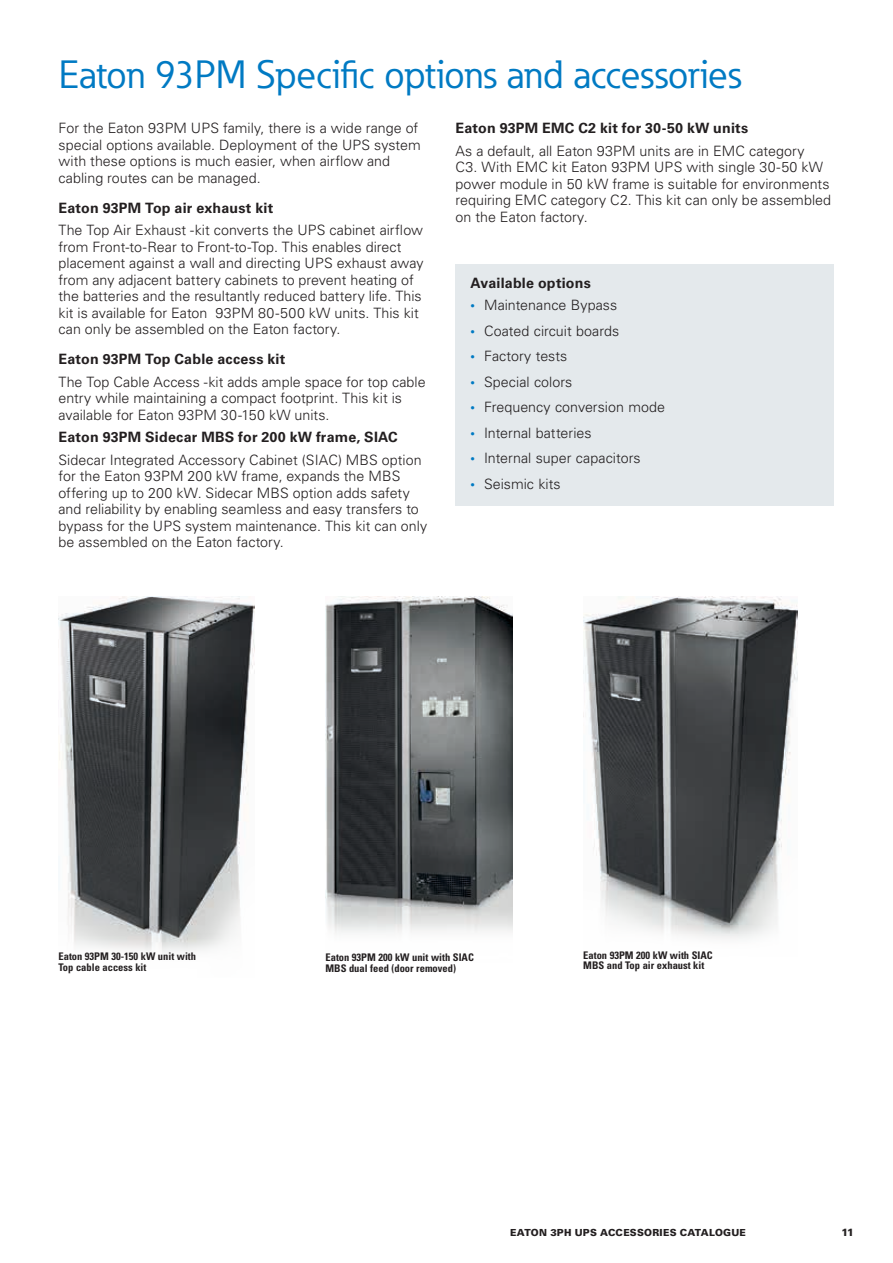
<style>
.page{position:relative;width:893px;height:1263px;background:#fff}
.page>*{position:absolute;margin:0;border:0;box-sizing:border-box;transform-origin:0 0}
.t1{font:39px "Eaton";letter-spacing:-.005em;color:#007ac3}
.t2{font:300 14.25px/16.5px "Univers LT Std";color:#231f20}
.t3{font:700 14.25px "Univers LT Std";letter-spacing:.015em;color:#231f20}
.t4{font:700 condensed 10.5px/10.5px "Univers LT Std";color:#231f20}
.t5{font:900 10.5px "Univers LT Std";color:#231f20}
.t6{font:900 9.75px "Univers LT Std";letter-spacing:.025em;color:#231f20}
.s1{font-size:9px;color:#007ac3}
</style>
<div class="page">
<img style="left:583px;top:596px;width:215px;height:343px">
<img style="left:326px;top:596px;width:186px;height:337px">
<img style="left:59px;top:597px;width:196px;height:356px">
<div style="left:455px;top:264px;width:379px;height:242px;background:#e4e9ec"></div>
<h1 class="t1" style="left:58px;top:50px;width:684px">Eaton 93PM Specific options and accessories</h1>
<p class="t2" style="left:58px;top:120px;width:364px">For the Eaton 93PM UPS family, there is a wide range of special options available. Deployment of the UPS system with these options is much easier, when airflow and cabling routes can be managed.</p>
<p class="t3" style="left:58px;top:199px;width:216px">Eaton 93PM Top air exhaust kit</p>
<p class="t2" style="left:58px;top:222px;width:367px">The Top Air Exhaust -kit converts the UPS cabinet airflow from Front-to-Rear to Front-to-Top. This enables direct placement against a wall and directing UPS exhaust away from any adjacent battery cabinets to prevent heating of the batteries and the resultantly reduced battery life. This kit is available for Eaton 93PM 80-500 kW units. This kit can only be assembled on the Eaton factory.</p>
<p class="t3" style="left:58px;top:351px;width:228px">Eaton 93PM Top Cable access kit</p>
<p class="t2" style="left:58px;top:373px;width:369px">The Top Cable Access -kit adds ample space for top cable entry while maintaining a compact footprint. This kit is available for Eaton 93PM 30-150 kW units.</p>
<p class="t3" style="left:58px;top:429px;width:341px">Eaton 93PM Sidecar MBS for 200 kW frame, SIAC</p>
<p class="t2" style="left:58px;top:451px;width:370px">Sidecar Integrated Accessory Cabinet (SIAC) MBS option for the Eaton 93PM 200 kW frame, expands the MBS offering up to 200 kW. Sidecar MBS option adds safety and reliability by enabling seamless and easy transfers to bypass for the UPS system maintenance. This kit can only be assembled on the Eaton factory.</p>
<p class="t3" style="left:455px;top:120px;width:294px">Eaton 93PM EMC C2 kit for 30-50 kW units</p>
<p class="t2" style="left:455px;top:142px;width:377px">As a default, all Eaton 93PM units are in EMC category<br>C3. With EMC kit Eaton 93PM UPS with single 30-50 kW power module in 50 kW frame is suitable for environments requiring EMC category C2. This kit can only be assembled on the Eaton factory.</p>
<p class="t3" style="left:470px;top:274px;width:122px">Available options</p>
<p class="t2" style="left:470px;top:297px;width:148px"><span class="s1">•</span> Maintenance Bypass</p>
<p class="t2" style="left:470px;top:323px;width:150px"><span class="s1">•</span> Coated circuit boards</p>
<p class="t2" style="left:470px;top:348px;width:98px"><span class="s1">•</span> Factory tests</p>
<p class="t2" style="left:470px;top:374px;width:103px"><span class="s1">•</span> Special colors</p>
<p class="t2" style="left:470px;top:399px;width:196px"><span class="s1">•</span> Frequency conversion mode</p>
<p class="t2" style="left:470px;top:425px;width:123px"><span class="s1">•</span> Internal batteries</p>
<p class="t2" style="left:470px;top:450px;width:172px"><span class="s1">•</span> Internal super capacitors</p>
<p class="t2" style="left:470px;top:476px;width:92px"><span class="s1">•</span> Seismic kits</p>
<p class="t4" style="left:58px;top:951px;width:139px">Eaton 93PM 30-150 kW unit with<br>Top cable access kit</p>
<p class="t4" style="left:325px;top:952px;width:150px">Eaton 93PM 200 kW unit with SIAC<br>MBS dual feed (door removed)</p>
<p class="t4" style="left:583px;top:949px;width:131px">Eaton 93PM 200 kW with SIAC<br>MBS and Top air exhaust kit</p>
<p class="t6" style="left:510px;top:1226px;width:237px">EATON 3PH UPS ACCESSORIES CATALOGUE</p>
<p class="t5" style="left:841px;top:1225px;width:14px">11</p>
</div>
